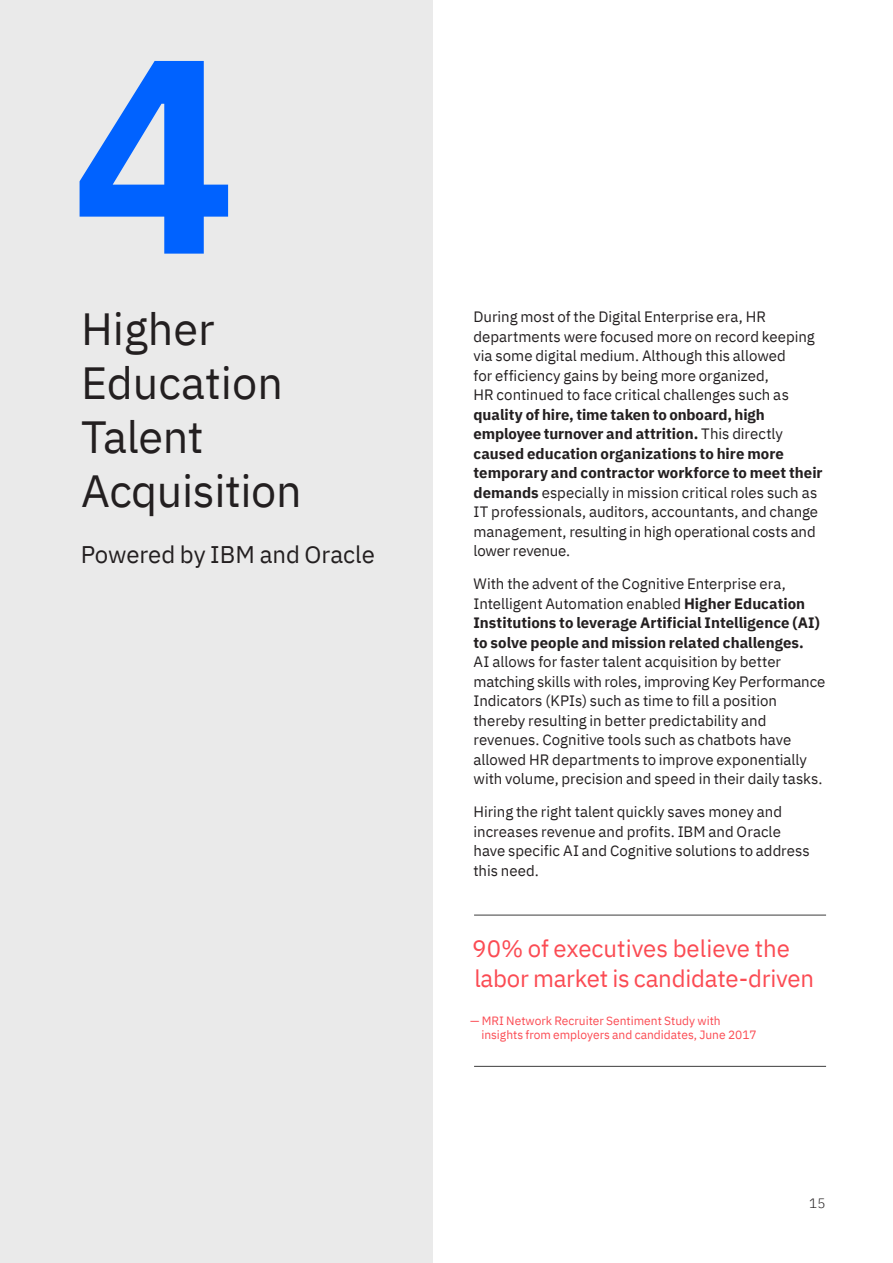
<style>
.page{position:relative;width:893px;height:1263px;background:#fff}
.page>*{position:absolute;margin:0;border:0;box-sizing:border-box;transform-origin:0 0}
.t1{font:700 276px "IBM Plex Sans";color:#0062ff}
.t2{font:45px/54px "IBM Plex Sans";letter-spacing:-.01em;color:#231f20}
.t3{font:24px/30px "IBM Plex Sans";letter-spacing:-.01em;color:#fb4b53}
.t4{font:24px "IBM Plex Sans";color:#231f20}
.t5{font:15px/19.5px "IBM Plex Sans";color:#231f20}
.t6{font:700 15px/19.5px "IBM Plex Sans";color:#231f20}
.t7{font:300 13.5px "IBM Plex Sans";color:#231f20}
.t8{font:12px/14.4px "IBM Plex Sans";color:#fb4b53}
.s1{font-weight:700}
.s2{font-weight:400}
</style>
<div class="page">
<div style="left:0;top:0;width:433px;height:1263px;background:#eaeaea"></div>
<hr style="left:474px;top:915px;width:352px;height:1px;background:#3d3d3d">
<hr style="left:474px;top:1066px;width:352px;height:1px;background:#3d3d3d">
<h1 class="t1" style="left:71px;top:-64px;width:167px">4</h1>
<h2 class="t2" style="left:81px;top:298px;width:222px">Higher<br>Education<br>Talent<br>Acquisition</h2>
<h3 class="t4" style="left:81px;top:536px;width:296px">Powered by IBM and Oracle</h3>
<p class="t5" style="left:473px;top:306px;width:343px">During most of the Digital Enterprise era, HR departments were focused more on record keeping via some digital medium. Although this allowed<br>for efficiency gains by being more organized,<br>HR continued to face critical challenges such as</p>
<p class="t5" style="left:473px;top:403px;width:351px"><span class="s1">quality of hire, time taken to onboard, high employee turnover and attrition.</span> This directly <span class="s1">caused education organizations to hire more temporary and contractor workforce to meet their demands</span> especially in mission critical roles such as IT professionals, auditors, accountants, and change management, resulting in high operational costs and lower revenue.</p>
<p class="t6" style="left:473px;top:573px;width:348px"><span class="s2">With the advent of the Cognitive Enterprise era, Intelligent Automation enabled</span> Higher Education Institutions to leverage Artificial Intelligence (AI) to solve people and mission related challenges.</p>
<p class="t5" style="left:473px;top:651px;width:353px">AI allows for faster talent acquisition by better matching skills with roles, improving Key Performance Indicators (KPIs) such as time to fill a position thereby resulting in better predictability and revenues. Cognitive tools such as chatbots have allowed HR departments to improve exponentially with volume, precision and speed in their daily tasks.</p>
<p class="t5" style="left:473px;top:801px;width:338px">Hiring the right talent quickly saves money and increases revenue and profits. IBM and Oracle have specific AI and Cognitive solutions to address this need.</p>
<h3 class="t3" style="left:472px;top:932px;width:343px">90% of executives believe the labor market is candidate-driven</h3>
<p class="t8" style="left:481px;top:1012px;width:277px;text-indent:-11px">— MRI Network Recruiter Sentiment Study with insights from employers and candidates, June 2017</p>
<p class="t7" style="left:809px;top:1193px;width:18px">15</p>
</div>
